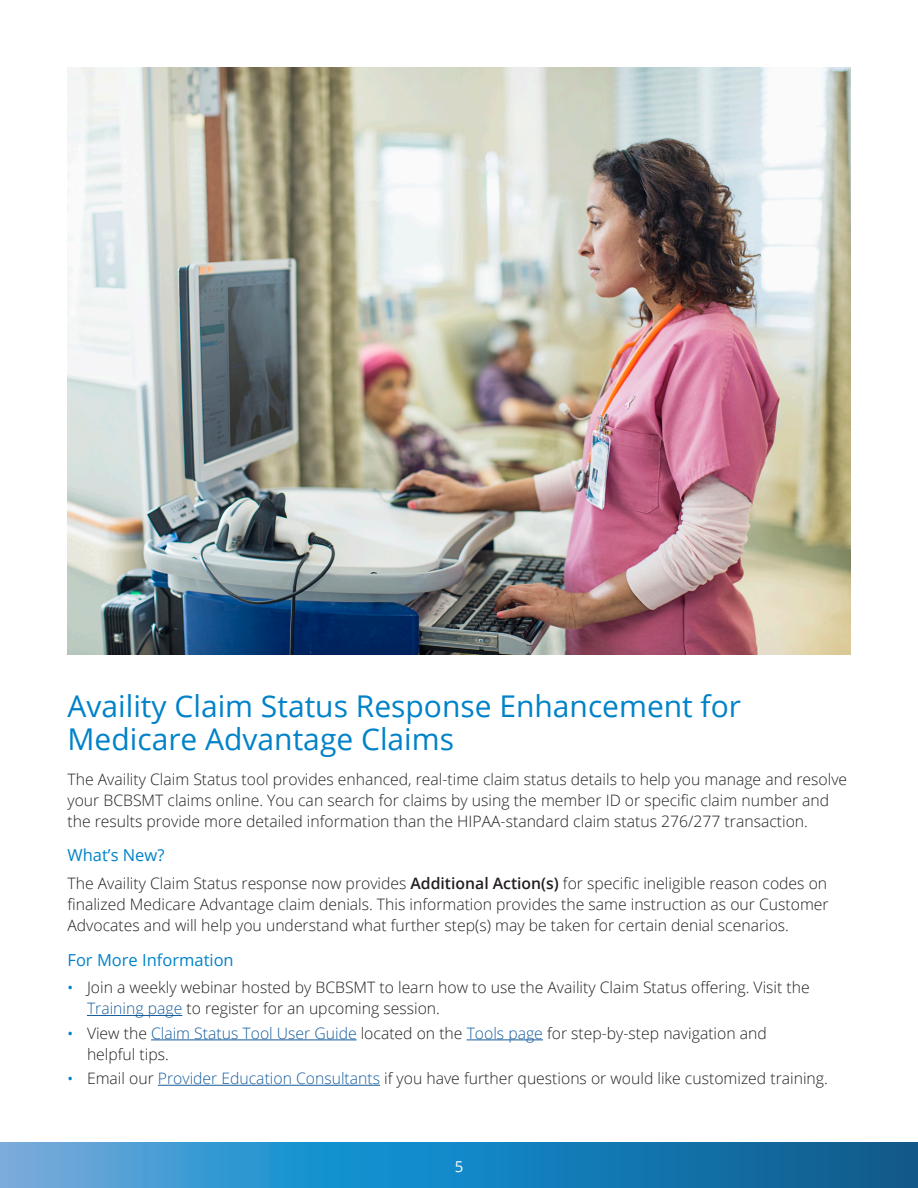
<style>
.page{position:relative;width:918px;height:1188px;background:#fff}
.page>*{position:absolute;margin:0;border:0;box-sizing:border-box;transform-origin:0 0}
.NL_article_title{font:30px/33px "Open Sans";color:#0082c8}
.NL_subhead{font:16.5px "Open Sans";color:#0082c8}
.NL_Body{font:300 15.75px/21px "Open Sans";color:#231f20}
.t1{font:15px "Open Sans";color:#fff}
.s1{font-weight:600}
.s2{font-weight:400;font-size:15px;color:#0082c8}
.s3{color:#175d9e}
</style>
<div class="page">
<svg style="left:0;top:1142px;width:918px;height:46px;background:#2584bd"></svg>
<hr style="left:87px;top:1015px;width:95px;height:1px;background:#175d9e">
<hr style="left:151px;top:1040px;width:206px;height:1px;background:#175d9e">
<hr style="left:467px;top:1040px;width:76px;height:1px;background:#175d9e">
<hr style="left:158px;top:1085px;width:222px;height:1px;background:#175d9e">
<img style="left:68px;top:68px;width:782px;height:586px">
<p class="NL_article_title" style="left:68px;top:689px;width:675px">Availity Claim Status Response Enhancement for<br>Medicare Advantage Claims</p>
<p class="NL_Body" style="left:68px;top:768px;width:781px">The Availity Claim Status tool provides enhanced, real-time claim status details to help you manage and resolve your BCBSMT claims online. You can search for claims by using the member ID or specific claim number and the results provide more detailed information than the HIPAA-standard claim status 276/277 transaction.</p>
<p class="NL_subhead" style="left:68px;top:844px;width:98px">What’s New?</p>
<p class="NL_Body" style="left:68px;top:872px;width:763px;text-align:justify">The Availity Claim Status response now provides <span class="s1">Additional Action(s)</span> for specific ineligible reason codes on finalized Medicare Advantage claim denials. This information provides the same instruction as our Customer Advocates and will help you understand what further step(s) may be taken for certain denial scenarios.</p>
<p class="NL_subhead" style="left:68px;top:948px;width:168px">For More Information</p>
<p class="NL_Body" style="left:87px;top:977px;width:724px;text-indent:-20px"><span class="s2">•</span> Join a weekly webinar hosted by BCBSMT to learn how to use the Availity Claim Status offering. Visit the<br><span class="s3">Training page</span> to register for an upcoming session.</p>
<p class="NL_Body" style="left:87px;top:1022px;width:681px;text-indent:-20px"><span class="s2">•</span> View the <span class="s3">Claim Status Tool User Guide</span> located on the <span class="s3">Tools page</span> for step-by-step navigation and helpful tips.</p>
<p class="NL_Body" style="left:68px;top:1067px;width:762px"><span class="s2">•</span> Email our <span class="s3">Provider Education Consultants</span> if you have further questions or would like customized training.</p>
<p class="t1" style="left:455px;top:1157px;width:10px">5</p>
</div>
